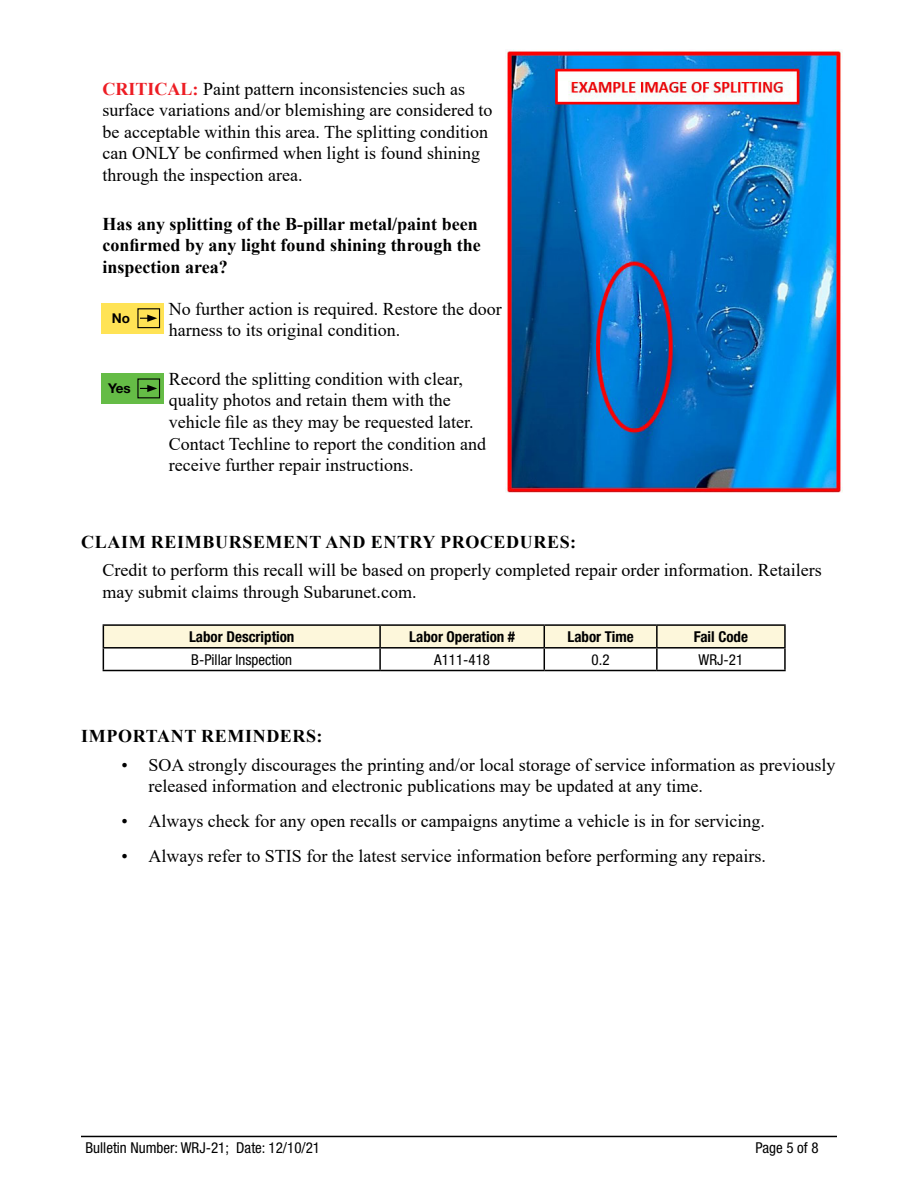
<style>
.page{position:relative;width:918px;height:1188px;background:#fff}
.page>*{position:absolute;margin:0;border:0;box-sizing:border-box;transform-origin:0 0}
.t1{font:18px/21.6px "Times New Roman";color:#000}
.t2{font:700 18px/21.6px "Times New Roman";color:#000}
.t3{font:700 18px "Times New Roman";letter-spacing:.035em;color:#000}
.t4{font:condensed 15px "Helvetica Neue LT Std";color:#000}
.t5{font:700 condensed 15px "Helvetica Neue LT Std";color:#000}
.t6{font:700 13.5px "Helvetica Neue LT Std";color:#000}
.s1{font-weight:700;color:#ed1d24}
</style>
<div class="page">
<hr style="left:81px;top:1136px;width:756px;height:1px;background:#000">
<hr style="left:103px;top:624px;width:277px;height:2px;background:#000">
<hr style="left:380px;top:624px;width:164px;height:2px;background:#000">
<hr style="left:544px;top:624px;width:113px;height:2px;background:#000">
<hr style="left:657px;top:624px;width:129px;height:2px;background:#000">
<hr style="left:784px;top:626px;width:2px;height:21px;background:#000">
<svg style="left:103px;top:625px;width:682px;height:45px"></svg>
<hr style="left:657px;top:647px;width:129px;height:2px;background:#000">
<hr style="left:656px;top:649px;width:2px;height:21px;background:#000">
<hr style="left:784px;top:649px;width:2px;height:21px;background:#000">
<hr style="left:103px;top:670px;width:277px;height:1px;background:#000">
<hr style="left:380px;top:670px;width:164px;height:1px;background:#000">
<hr style="left:544px;top:670px;width:113px;height:1px;background:#000">
<hr style="left:657px;top:670px;width:129px;height:1px;background:#000">
<img style="left:506px;top:50px;width:337px;height:443px">
<div style="left:101px;top:303px;width:63px;height:31px;background:#ffe355"></div>
<div style="left:137px;top:308px;width:23px;height:20px;border:1px solid #000"></div>
<svg style="left:140px;top:315px;width:17px;height:7px"></svg>
<div style="left:101px;top:373px;width:63px;height:31px;background:#65bc46"></div>
<div style="left:137px;top:378px;width:23px;height:20px;border:1px solid #000"></div>
<svg style="left:140px;top:385px;width:17px;height:7px"></svg>
<p class="t1" style="left:103px;top:77px;width:391px"><span class="s1">CRITICAL:</span> Paint pattern inconsistencies such as surface variations and/or blemishing are considered to be acceptable within this area. The splitting condition can ONLY be confirmed when light is found shining through the inspection area.</p>
<p class="t2" style="left:103px;top:212px;width:380px">Has any splitting of the B-pillar metal/paint been confirmed by any light found shining through the inspection area?</p>
<p class="t1" style="left:169px;top:297px;width:334px">No further action is required. Restore the door harness to its original condition.</p>
<p class="t1" style="left:169px;top:367px;width:319px">Record the splitting condition with clear, quality photos and retain them with the vehicle file as they may be requested later.<br>Contact Techline to report the condition and receive further repair instructions.</p>
<p class="t6" style="left:112px;top:310px;width:20px">No</p>
<p class="t6" style="left:108px;top:380px;width:24px">Yes</p>
<p class="t3" style="left:81px;top:529px;width:496px">CLAIM REIMBURSEMENT AND ENTRY PROCEDURES:</p>
<p class="t1" style="left:103px;top:559px;width:721px">Credit to perform this recall will be based on properly completed repair order information. Retailers may submit claims through Subarunet.com.</p>
<p class="t5" style="left:189px;top:627px;width:107px">Labor Description</p>
<p class="t5" style="left:409px;top:627px;width:107px">Labor Operation #</p>
<p class="t5" style="left:567px;top:627px;width:68px">Labor Time</p>
<p class="t5" style="left:694px;top:627px;width:56px">Fail Code</p>
<p class="t4" style="left:191px;top:650px;width:102px">B-Pillar Inspection</p>
<p class="t4" style="left:434px;top:650px;width:57px">A111-418</p>
<p class="t4" style="left:592px;top:650px;width:19px">0.2</p>
<p class="t4" style="left:699px;top:650px;width:46px">WRJ-21</p>
<p class="t3" style="left:81px;top:723px;width:243px">IMPORTANT REMINDERS:</p>
<p class="t1" style="left:148px;top:753px;width:688px;text-indent:-27px">• SOA strongly discourages the printing and/or local storage of service information as previously released information and electronic publications may be updated at any time.</p>
<p class="t1" style="left:121px;top:810px;width:645px">• Always check for any open recalls or campaigns anytime a vehicle is in for servicing.</p>
<p class="t1" style="left:121px;top:845px;width:646px">• Always refer to STIS for the latest service information before performing any repairs.</p>
<p class="t4" style="left:86px;top:1138px;width:236px">Bulletin Number: WRJ-21; Date: 12/10/21</p>
<p class="t4" style="left:756px;top:1138px;width:65px">Page 5 of 8</p>
</div>
